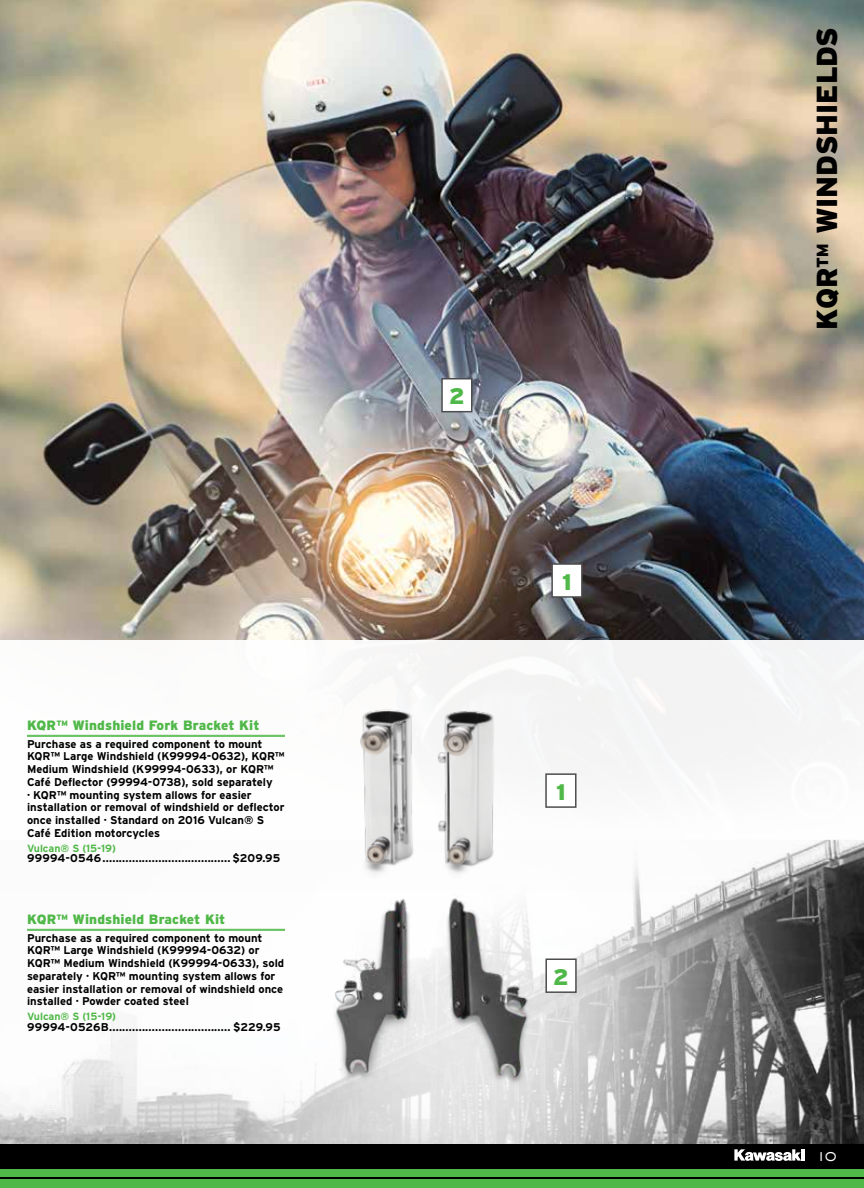
<style>
.page{position:relative;width:864px;height:1188px;background:#fff}
.page>*{position:absolute;margin:0;border:0;box-sizing:border-box;transform-origin:0 0}
.t1{font:900 28.95px "Interstate";letter-spacing:-.005em;color:#000}
.t2{font:900 22.5px "Interstate";color:#50b848}
.t3{font:900 13.5px "Interstate";letter-spacing:.01em;color:#50b848}
.t4{font:500 13.5px "AT Sackers Gothic";color:#fff}
.t5{font:700 11.25px/12.8px "Interstate";color:#000}
.t6{font:700 11.25px "Interstate";letter-spacing:.02em;color:#000}
.t7{font:700 10.5px "Interstate";color:#50b848}
</style>
<div class="page">
<img style="left:0;top:0;width:864px;height:640px">
<img style="left:0;top:840px;width:864px;height:304px">
<img style="left:278px;top:645px;width:296px;height:291px">
<hr style="left:27px;top:735px;width:258px;height:1px;background:#50b848">
<hr style="left:27px;top:736px;width:258px;height:1px;background:#50b848">
<div style="left:546px;top:774px;width:30px;height:33px;background:#fff"></div>
<div style="left:545px;top:773px;width:32px;height:35px;border:2px solid #4d4d4f"></div>
<div style="left:552px;top:564px;width:30px;height:33px;background:#fff"></div>
<div style="left:551px;top:563px;width:32px;height:35px;border:2px solid #4d4d4f"></div>
<div style="left:442px;top:379px;width:30px;height:33px;background:#fff"></div>
<div style="left:441px;top:378px;width:31px;height:34px;border:2px solid #4d4d4f"></div>
<hr style="left:27px;top:929px;width:258px;height:1px;background:#50b848">
<hr style="left:27px;top:930px;width:258px;height:1px;background:#50b848">
<img style="left:286px;top:886px;width:295px;height:221px">
<div style="left:546px;top:959px;width:30px;height:33px;background:#fff"></div>
<div style="left:545px;top:958px;width:32px;height:35px;border:2px solid #4d4d4f"></div>
<div style="left:0;top:1144px;width:864px;height:44px;background:#000"></div>
<hr style="left:0;top:1173px;width:864px;height:4px;background:#50b848">
<div style="left:0;top:1179px;width:864px;height:9px;background:#50b848"></div>
<hr style="left:0;top:1169px;width:864px;height:2px;background:#50b848">
<svg style="left:734px;top:1149px;width:71px;height:12px"></svg>
<p class="t3" style="left:27px;top:717px;width:234px">KQR™ Windshield Fork Bracket Kit</p>
<p class="t5" style="left:27px;top:737px;width:259px">Purchase as a required component to mount KQR™ Large Windshield (K99994-0632), KQR™ Medium Windshield (K99994-0633), or KQR™ Café Deflector (99994-0738), sold separately<br>· KQR™ mounting system allows for easier installation or removal of windshield or deflector once installed · Standard on 2016 Vulcan® S Café Edition motorcycles</p>
<p class="t7" style="left:27px;top:842px;width:91px">Vulcan® S (15-19)</p>
<p class="t6" style="left:27px;top:852px;width:255px">99994-0546....................................... $209.95</p>
<p class="t3" style="left:27px;top:911px;width:200px">KQR™ Windshield Bracket Kit</p>
<p class="t5" style="left:27px;top:931px;width:259px">Purchase as a required component to mount KQR™ Large Windshield (K99994-0632) or KQR™ Medium Windshield (K99994-0633), sold separately · KQR™ mounting system allows for easier installation or removal of windshield once installed · Powder coated steel</p>
<p class="t7" style="left:27px;top:1011px;width:91px">Vulcan® S (15-19)</p>
<p class="t5" style="left:27px;top:1020px;width:255px">99994-0526B..................................... $229.95</p>
<h2 class="t2" style="left:449px;top:383px;width:17px">2</h2>
<h2 class="t2" style="left:562px;top:569px;width:11px">1</h2>
<h2 class="t2" style="left:556px;top:779px;width:11px">1</h2>
<h2 class="t2" style="left:553px;top:964px;width:17px">2</h2>
<h1 class="t1" style="left:810px;top:330px;width:304px;rotate:-90deg">KQR™ WINDSHIELDS</h1>
<p class="t4" style="left:817px;top:1147px;width:21px">10</p>
</div>
